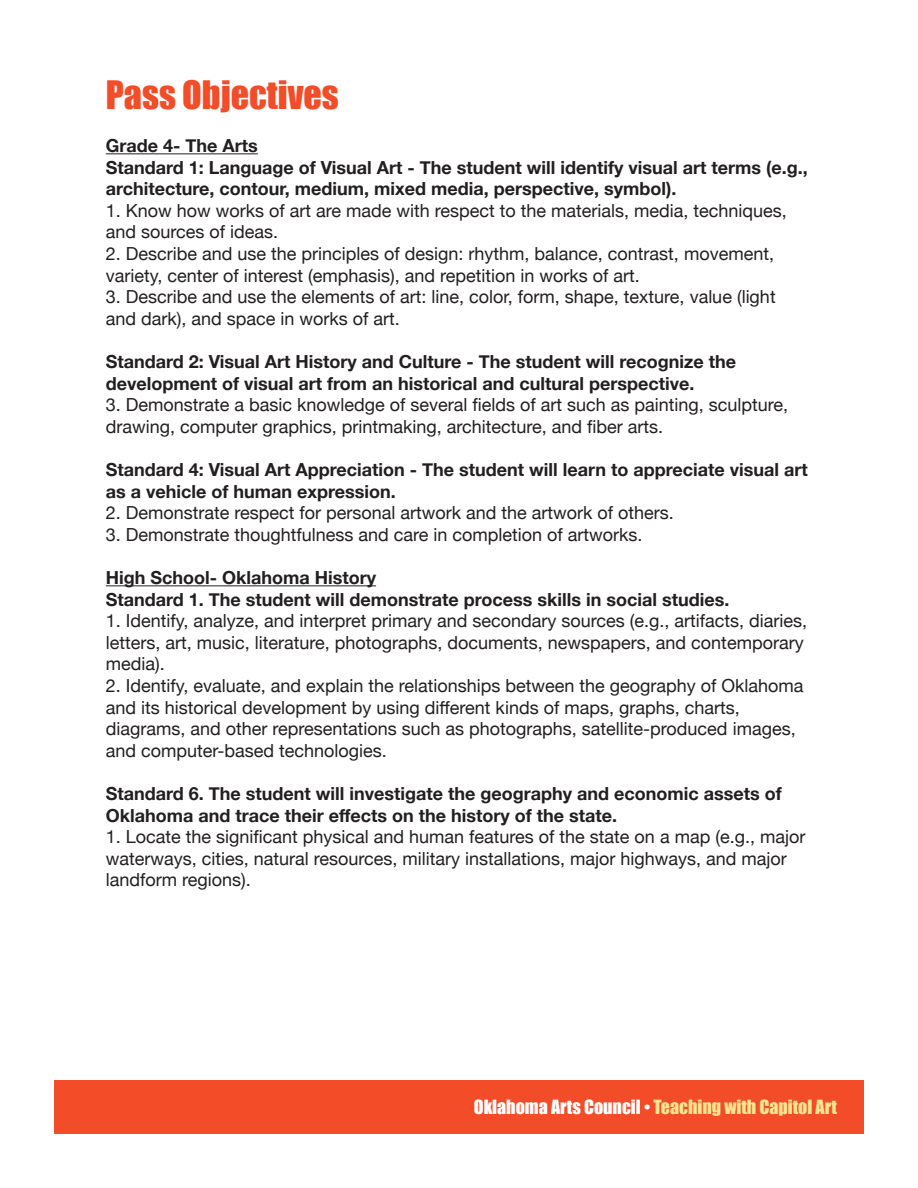
<style>
.page{position:relative;width:918px;height:1188px;background:#fff}
.page>*{position:absolute;margin:0;border:0;box-sizing:border-box;transform-origin:0 0}
.activities{font:36px "Impact";color:#f24c29}
.t1{font:18px/21.6px "Helvetica Neue";color:#231f20}
.Style_Std{font:700 18px/21.6px "Helvetica Neue";color:#231f20}
.t2{font:18px "Impact";color:#fbe592}
.s1{color:#fff}
</style>
<div class="page">
<hr style="left:106px;top:153px;width:152px;height:1px;background:#231f20">
<hr style="left:106px;top:585px;width:270px;height:1px;background:#231f20">
<div style="left:54px;top:1080px;width:810px;height:54px;background:#f24c29"></div>
<p class="activities" style="left:106px;top:67px;width:235px">Pass Objectives</p>
<p class="Style_Std" style="left:106px;top:134px;width:154px">Grade 4- The Arts</p>
<p class="Style_Std" style="left:106px;top:155px;width:703px">Standard 1: Language of Visual Art - The student will identify visual art terms (e.g., architecture, contour, medium, mixed media, perspective, symbol).</p>
<p class="t1" style="left:106px;top:198px;width:683px">1. Know how works of art are made with respect to the materials, media, techniques, and sources of ideas.</p>
<p class="t1" style="left:106px;top:242px;width:670px">2. Describe and use the principles of design: rhythm, balance, contrast, movement, variety, center of interest (emphasis), and repetition in works of art.</p>
<p class="t1" style="left:106px;top:285px;width:671px">3. Describe and use the elements of art: line, color, form, shape, texture, value (light and dark), and space in works of art.</p>
<p class="Style_Std" style="left:106px;top:350px;width:632px">Standard 2: Visual Art History and Culture - The student will recognize the development of visual art from an historical and cultural perspective.</p>
<p class="t1" style="left:106px;top:393px;width:684px">3. Demonstrate a basic knowledge of several fields of art such as painting, sculpture, drawing, computer graphics, printmaking, architecture, and fiber arts.</p>
<p class="Style_Std" style="left:106px;top:458px;width:703px">Standard 4: Visual Art Appreciation - The student will learn to appreciate visual art as a vehicle of human expression.</p>
<p class="t1" style="left:106px;top:501px;width:570px">2. Demonstrate respect for personal artwork and the artwork of others.</p>
<p class="t1" style="left:106px;top:522px;width:538px">3. Demonstrate thoughtfulness and care in completion of artworks.</p>
<p class="Style_Std" style="left:106px;top:566px;width:272px">High School- Oklahoma History</p>
<p class="Style_Std" style="left:106px;top:587px;width:625px">Standard 1. The student will demonstrate process skills in social studies.</p>
<p class="t1" style="left:106px;top:609px;width:703px">1. Identify, analyze, and interpret primary and secondary sources (e.g., artifacts, diaries, letters, art, music, literature, photographs, documents, newspapers, and contemporary media).</p>
<p class="t1" style="left:106px;top:674px;width:699px">2. Identify, evaluate, and explain the relationships between the geography of Oklahoma and its historical development by using different kinds of maps, graphs, charts, diagrams, and other representations such as photographs, satellite-produced images, and computer-based technologies.</p>
<p class="Style_Std" style="left:106px;top:782px;width:677px">Standard 6. The student will investigate the geography and economic assets of<br>Oklahoma and trace their effects on the history of the state.</p>
<p class="t1" style="left:106px;top:825px;width:701px">1. Locate the significant physical and human features of the state on a map (e.g., major waterways, cities, natural resources, military installations, major highways, and major landform regions).</p>
<p class="t2" style="left:474px;top:1093px;width:365px"><span class="s1">Oklahoma Arts Council •</span> Teaching with Capitol Art</p>
</div>
